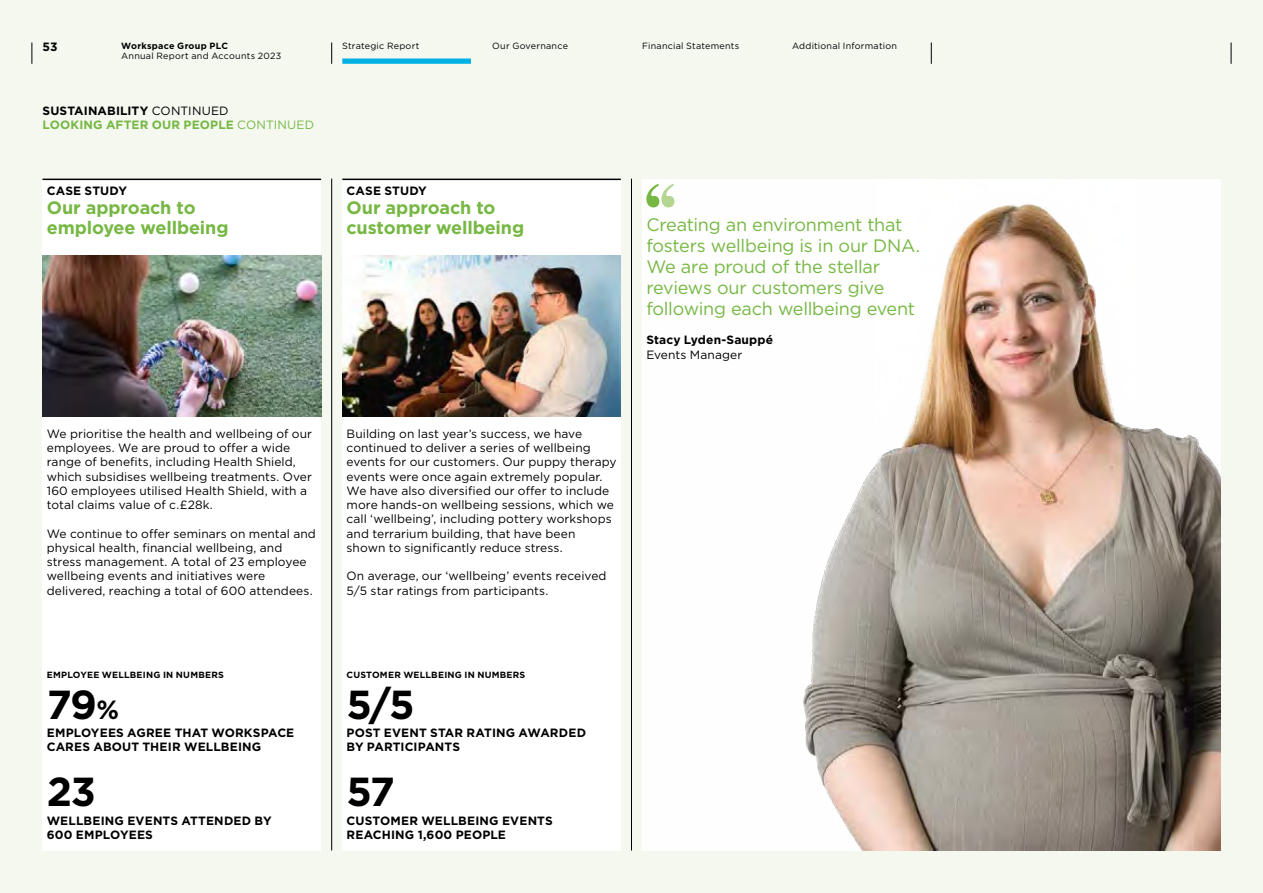
<style>
.page{position:relative;width:1263px;height:893px;background:#f4f8ef}
.page>*{position:absolute;margin:0;border:0;box-sizing:border-box;transform-origin:0 0}
.t1{font:700 40.5px "Gotham";color:#000}
.t2{font:18px/21px "Gotham";letter-spacing:-.015em;color:#76b843}
.t3{font:700 18px/19.5px "Gotham";letter-spacing:-.005em;color:#76b843}
.t4{font:12px/14.2px "Gotham";letter-spacing:.005em;color:#000}
.t5{font:700 12px/14.2px "Gotham";letter-spacing:.01em;color:#000}
.t6{font:700 12px/14.2px "Gotham";letter-spacing:.01em;color:#76b843}
.t7{font:9px "Gotham";letter-spacing:.025em;color:#000}
.t8{font:700 9px "Gotham";letter-spacing:.025em;color:#000}
.s1{color:#000}
.s2{font-weight:400;color:#000}
.s3{font-weight:400}
.s4{font-size:26.25px}
</style>
<div class="page">
<div style="left:43px;top:179px;width:278px;height:671px;background:#fff"></div>
<div style="left:342px;top:179px;width:279px;height:671px;background:#fff"></div>
<img style="left:342px;top:255px;width:279px;height:162px">
<img style="left:43px;top:255px;width:278px;height:162px">
<img style="left:642px;top:179px;width:578px;height:671px">
<hr style="left:43px;top:179px;width:278px;height:1px;background:#000">
<hr style="left:342px;top:179px;width:279px;height:1px;background:#000">
<svg style="left:646px;top:184px;width:28px;height:23px"></svg>
<svg style="left:32px;top:43px;width:1px;height:21px"></svg>
<svg style="left:331px;top:43px;width:1px;height:21px"></svg>
<svg style="left:931px;top:43px;width:1px;height:21px"></svg>
<svg style="left:1231px;top:43px;width:1px;height:21px"></svg>
<div style="left:342px;top:59px;width:129px;height:5px;background:#00b0e3"></div>
<hr style="left:631px;top:179px;width:1px;height:671px;background:#000">
<hr style="left:331px;top:179px;width:1px;height:671px;background:#000">
<p class="t5" style="left:43px;top:39px;width:17px">53</p>
<p class="t8" style="left:121px;top:40px;width:109px">Workspace Group PLC</p>
<p class="t7" style="left:121px;top:50px;width:162px">Annual Report and Accounts 2023</p>
<p class="t7" style="left:342px;top:40px;width:79px">Strategic Report</p>
<p class="t7" style="left:492px;top:40px;width:77px">Our Governance</p>
<p class="t7" style="left:642px;top:40px;width:99px">Financial Statements</p>
<p class="t7" style="left:792px;top:40px;width:106px">Additional Information</p>
<p class="t6" style="left:43px;top:103px;width:273px"><span class="s1">SUSTAINABILITY</span> <span class="s2">CONTINUED<br></span>LOOKING AFTER OUR PEOPLE <span class="s3">CONTINUED</span></p>
<p class="t5" style="left:47px;top:184px;width:82px">CASE STUDY</p>
<h2 class="t3" style="left:47px;top:198px;width:183px">Our approach to employee wellbeing</h2>
<p class="t5" style="left:347px;top:184px;width:82px">CASE STUDY</p>
<h2 class="t3" style="left:347px;top:198px;width:179px">Our approach to customer wellbeing</h2>
<h2 class="t2" style="left:646px;top:213px;width:275px">Creating an environment that fosters wellbeing is in our DNA.<br>We are proud of the stellar reviews our customers give following each wellbeing event</h2>
<p class="t5" style="left:646px;top:333px;width:128px">Stacy Lyden-Sauppé</p>
<p class="t4" style="left:646px;top:347px;width:97px">Events Manager</p>
<p class="t4" style="left:47px;top:426px;width:267px">We prioritise the health and wellbeing of our employees. We are proud to offer a wide range of benefits, including Health Shield, which subsidises wellbeing treatments. Over 160 employees utilised Health Shield, with a total claims value of c.£28k.</p>
<p class="t4" style="left:47px;top:526px;width:271px">We continue to offer seminars on mental and physical health, financial wellbeing, and stress management. A total of 23 employee wellbeing events and initiatives were delivered, reaching a total of 600 attendees.</p>
<p class="t4" style="left:347px;top:426px;width:271px">Building on last year’s success, we have continued to deliver a series of wellbeing events for our customers. Our puppy therapy events were once again extremely popular.<br>We have also diversified our offer to include more hands-on wellbeing sessions, which we call ‘wellbeing’, including pottery workshops and terrarium building, that have been shown to significantly reduce stress.</p>
<p class="t4" style="left:347px;top:569px;width:261px">On average, our ‘wellbeing’ events received<br>5/5 star ratings from participants.</p>
<p class="t8" style="left:47px;top:669px;width:179px">EMPLOYEE WELLBEING IN NUMBERS</p>
<h1 class="t1" style="left:47px;top:677px;width:74px">79<span class="s4">%</span></h1>
<p class="t5" style="left:47px;top:726px;width:249px">EMPLOYEES AGREE THAT WORKSPACE<br>CARES ABOUT THEIR WELLBEING</p>
<h1 class="t1" style="left:47px;top:765px;width:51px">23</h1>
<p class="t5" style="left:47px;top:813px;width:226px">WELLBEING EVENTS ATTENDED BY<br>600 EMPLOYEES</p>
<p class="t8" style="left:347px;top:669px;width:180px">CUSTOMER WELLBEING IN NUMBERS</p>
<h1 class="t1" style="left:347px;top:677px;width:70px">5/5</h1>
<p class="t5" style="left:347px;top:726px;width:241px">POST EVENT STAR RATING AWARDED<br>BY PARTICIPANTS</p>
<h1 class="t1" style="left:347px;top:765px;width:50px">57</h1>
<p class="t5" style="left:347px;top:813px;width:208px">CUSTOMER WELLBEING EVENTS<br>REACHING 1,600 PEOPLE</p>
</div>
